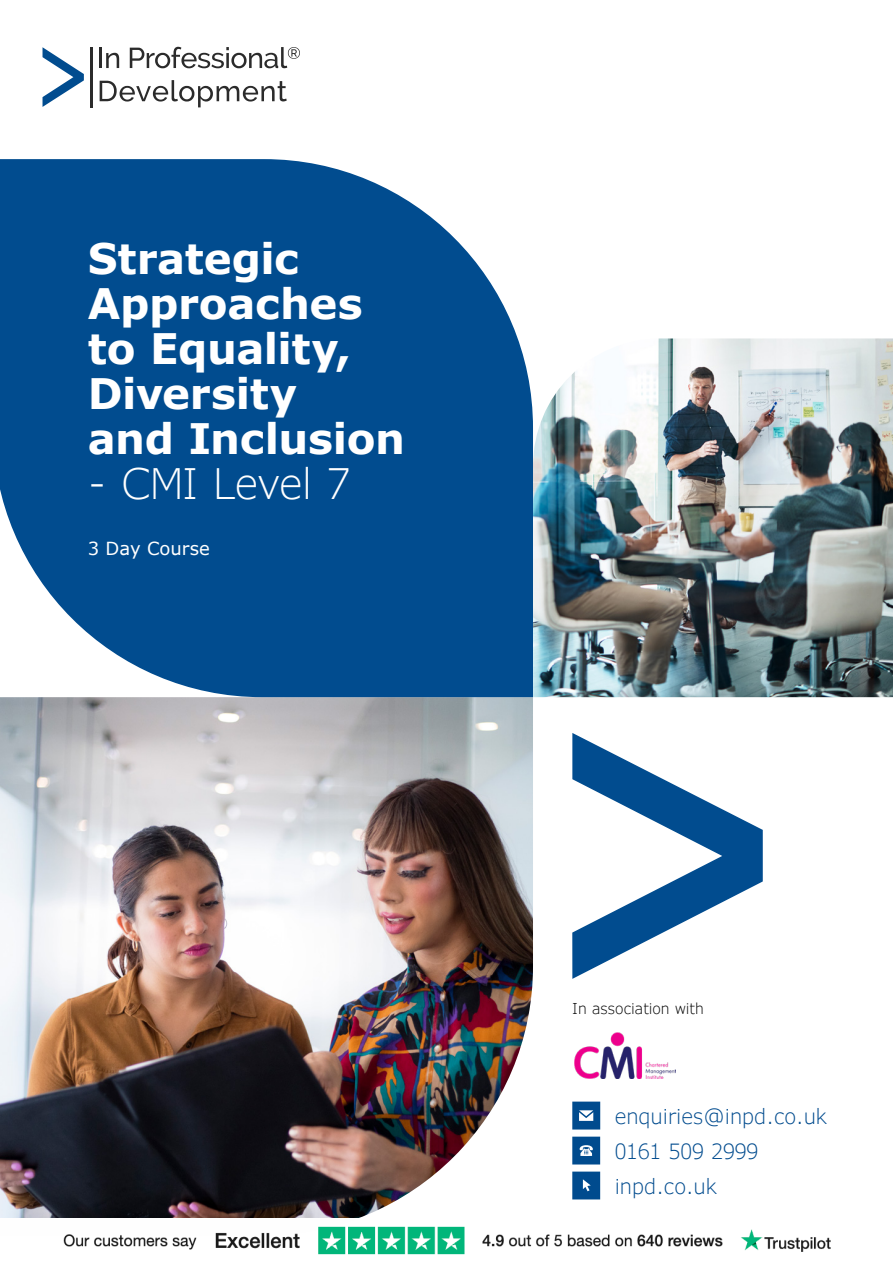
<style>
.page{position:relative;width:893px;height:1263px;background:#fff}
.page>*{position:absolute;margin:0;border:0;box-sizing:border-box;transform-origin:0 0}
.t1{font:700 42px/45px "Verdana Pro";letter-spacing:-.01em;color:#fff}
.t2{font:300 42px "Verdana Pro";letter-spacing:-.02em;color:#fff}
.t3{font:300 21px/35px "Verdana Pro";color:#004b8e}
.t4{font:18px "Verdana Pro";color:#fff}
.t5{font:300 15px "Verdana Pro";color:#000}
</style>
<div class="page">
<img style="left:0;top:697px;width:533px;height:521px">
<svg style="left:0;top:159px;width:533px;height:538px;fill:#014c8f"></svg>
<img style="left:533px;top:338px;width:360px;height:359px">
<svg style="left:43px;top:47px;width:41px;height:60px"></svg>
<hr style="left:100px;top:48px;width:2px;height:20px;background:#2b2b2b">
<svg style="left:106px;top:53px;width:13px;height:15px"></svg>
<svg style="left:100px;top:80px;width:187px;height:27px"></svg>
<hr style="left:91px;top:47px;width:2px;height:60px;background:#2b2b2b">
<svg style="left:130px;top:47px;width:170px;height:21px"></svg>
<svg style="left:572px;top:733px;width:191px;height:246px"></svg>
<svg style="left:572px;top:1136px;width:28px;height:28px"></svg>
<svg style="left:572px;top:1171px;width:28px;height:28px"></svg>
<svg style="left:572px;top:1101px;width:28px;height:28px"></svg>
<img style="left:574px;top:1032px;width:102px;height:46px">
<img style="left:63px;top:1226px;width:768px;height:29px">
<p class="t1" style="left:88px;top:236px;width:319px">Strategic<br>Approaches to Equality,<br>Diversity<br>and Inclusion</p>
<p class="t2" style="left:88px;top:457px;width:264px">- CMI Level 7</p>
<p class="t4" style="left:88px;top:537px;width:124px">3 Day Course</p>
<p class="t5" style="left:572px;top:999px;width:133px">In association with</p>
<p class="t3" style="left:615px;top:1099px;width:214px">enquiries@inpd.co.uk</p>
<p class="t3" style="left:615px;top:1134px;width:145px">0161 509 2999 inpd.co.uk</p>
</div>
